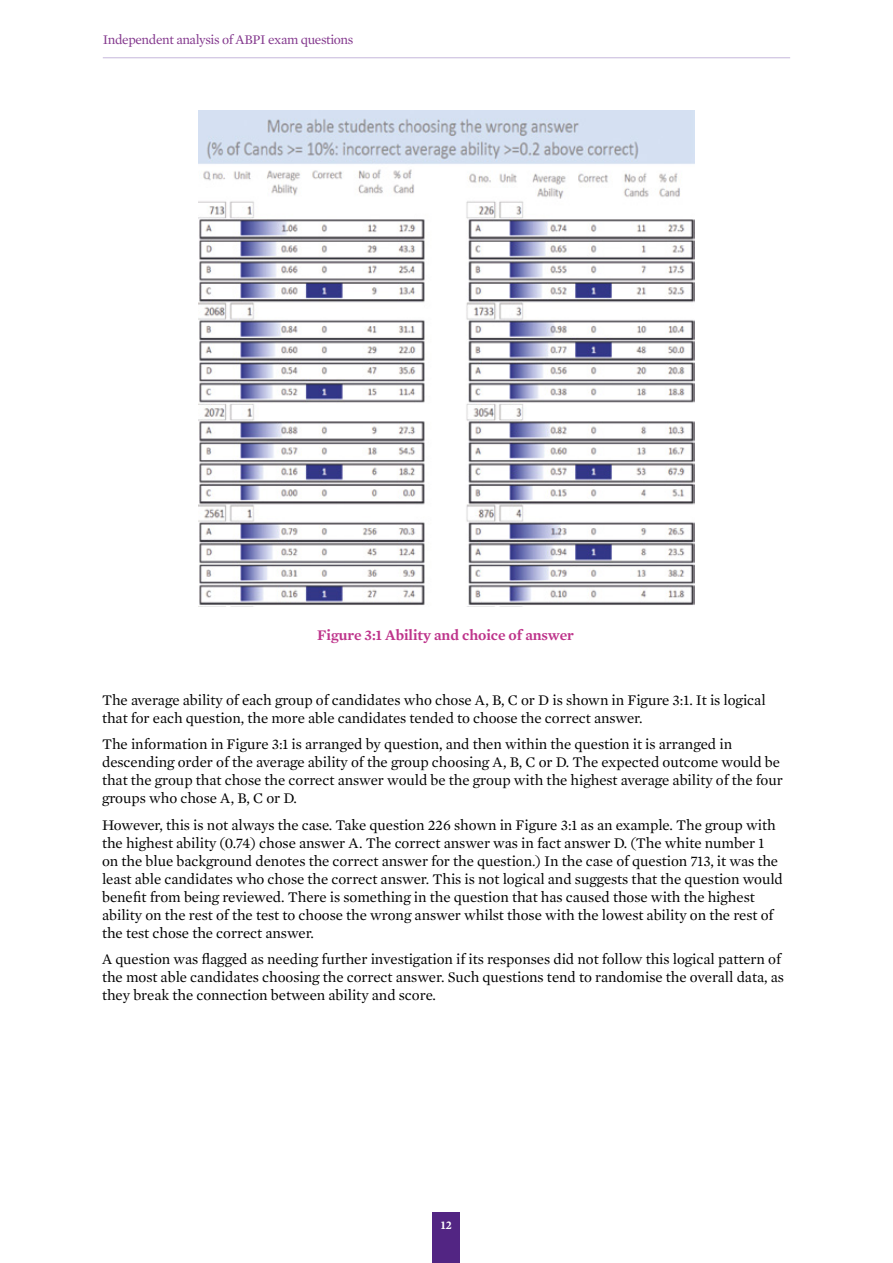
<style>
.page{position:relative;width:893px;height:1263px;background:#fff}
.page>*{position:absolute;margin:0;border:0;box-sizing:border-box;transform-origin:0 0}
.t1{font:15px/18px "Mercury Text G1";letter-spacing:-.005em;color:#000}
.t2{font:600 15px "Mercury Text G1";letter-spacing:-.005em;color:#be348b}
.t3{font:13.5px "Mercury Text G1";letter-spacing:-.03em;color:#82368c}
.t4{font:12px "Mercury Text G1 Semibold SC";color:#fff}
</style>
<div class="page">
<div style="left:433px;top:1212px;width:27px;height:51px;background:#522583"></div>
<hr style="left:103px;top:57px;width:687px;height:1px;background:#c6b8db">
<img style="left:198px;top:111px;width:497px;height:496px">
<p class="t3" style="left:103px;top:31px;width:252px">Independent analysis of ABPI exam questions</p>
<p class="t2" style="left:317px;top:626px;width:258px">Figure 3:1 Ability and choice of answer</p>
<p class="t1" style="left:102px;top:691px;width:665px">The average ability of each group of candidates who chose A, B, C or D is shown in Figure 3:1. It is logical that for each question, the more able candidates tended to choose the correct answer.</p>
<p class="t1" style="left:102px;top:735px;width:682px">The information in Figure 3:1 is arranged by question, and then within the question it is arranged in descending order of the average ability of the group choosing A, B, C or D. The expected outcome would be that the group that chose the correct answer would be the group with the highest average ability of the four groups who chose A, B, C or D.</p>
<p class="t1" style="left:102px;top:816px;width:682px">However, this is not always the case. Take question 226 shown in Figure 3:1 as an example. The group with the highest ability (0.74) chose answer A. The correct answer was in fact answer D. (The white number 1 on the blue background denotes the correct answer for the question.) In the case of question 713, it was the least able candidates who chose the correct answer. This is not logical and suggests that the question would benefit from being reviewed. There is something in the question that has caused those with the highest ability on the rest of the test to choose the wrong answer whilst those with the lowest ability on the rest of the test chose the correct answer.</p>
<p class="t1" style="left:102px;top:950px;width:683px">A question was flagged as needing further investigation if its responses did not follow this logical pattern of the most able candidates choosing the correct answer. Such questions tend to randomise the overall data, as they break the connection between ability and score.</p>
<p class="t4" style="left:441px;top:1218px;width:13px">12</p>
</div>
